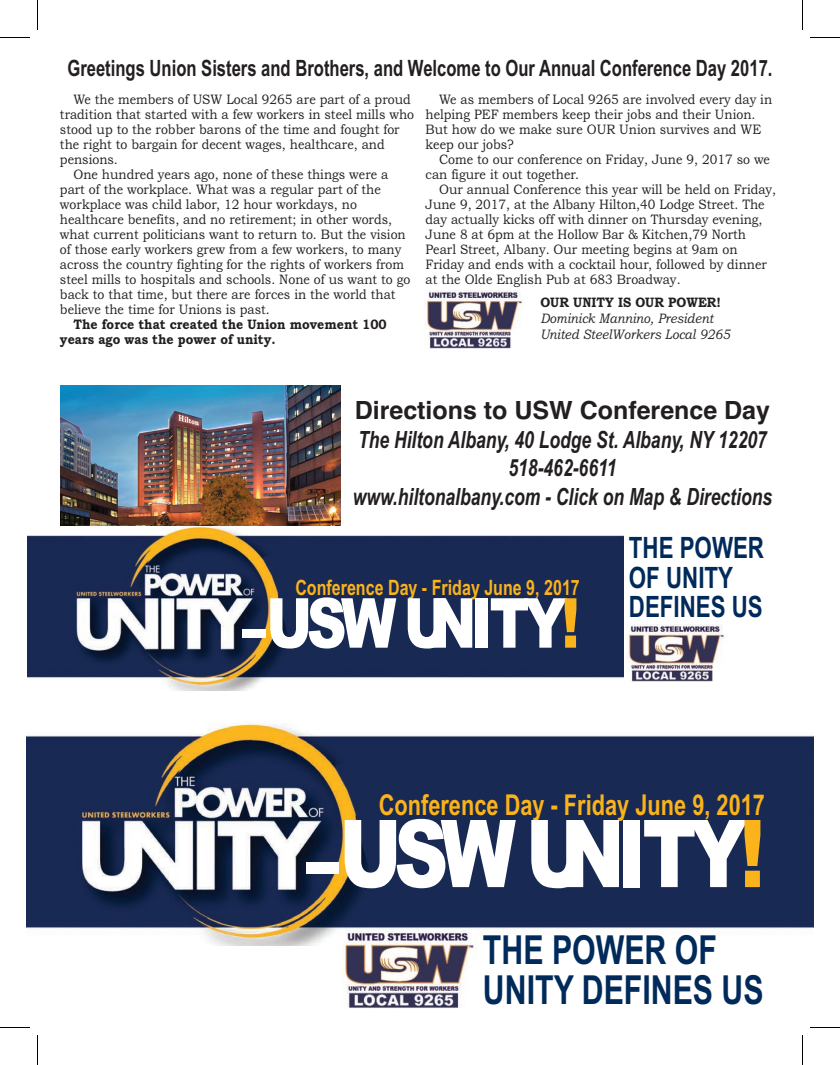
<style>
.page{position:relative;width:840px;height:1065px;background:#fff}
.page>*{position:absolute;margin:0;border:0;box-sizing:border-box;transform-origin:0 0}
.t1{font:900 93.75px "Arial";letter-spacing:-.1em;color:#fff;scale:.8 1}
.t2{font:900 69px "Arial";letter-spacing:-.1em;color:#fff;scale:.8 1}
.t3{font:700 40px/40px "Arial Narrow";color:#002a5a;scale:.92 1}
.t4{font:700 29.5px/29.5px "Arial Narrow";color:#002a5a;scale:.92 1}
.t5{font:700 28.75px "Arial Narrow";color:#fbb31b;scale:.92 1}
.t6{font:700 25px "Helvetica";color:#231f20}
.t7{font:italic 700 23.75px/28.5px "Arial Narrow";color:#231f20;text-align:center;scale:.9 1}
.t8{font:700 22.5px "Arial Narrow";color:#231f20;scale:.9 1}
.t9{font:700 21.12px "Arial Narrow";color:#fbb31b;scale:.92 1}
.t10{font:13.75px/15px "Bookman Old Style";color:#231f20;scale:.9 1}
.t11{font:700 13.75px/15px "Bookman Old Style";color:#231f20;scale:.9 1}
.t12{font:italic 13.75px/16.2px "Bookman Old Style";color:#231f20;scale:.9 1}
.s1{font-size:55.25px}
.s2{color:#fbb31b}
.s3{font-size:75px}
</style>
<div class="page">
<img style="left:60px;top:385px;width:280px;height:141px">
<img style="left:26px;top:723px;width:788px;height:223px">
<img style="left:342px;top:930px;width:135px;height:78px">
<img style="left:28px;top:526px;width:596px;height:165px">
<img style="left:627px;top:624px;width:97px;height:58px">
<img style="left:424px;top:291px;width:98px;height:58px">
<hr style="left:37px;top:0;width:1px;height:30px;background:#000">
<hr style="left:0;top:37px;width:30px;height:1px;background:#000">
<hr style="left:802px;top:0;width:1px;height:30px;background:#000">
<hr style="left:810px;top:37px;width:30px;height:1px;background:#000">
<hr style="left:37px;top:1035px;width:1px;height:30px;background:#000">
<hr style="left:0;top:1027px;width:30px;height:1px;background:#000">
<hr style="left:802px;top:1035px;width:1px;height:30px;background:#000">
<hr style="left:810px;top:1027px;width:30px;height:1px;background:#000">
<h3 class="t8" style="left:67px;top:55px;width:785px">Greetings Union Sisters and Brothers, and Welcome to Our Annual Conference Day 2017.</h3>
<p class="t10" style="left:73px;top:92px;width:376px">We the members of USW Local 9265 are part of a proud</p>
<p class="t10" style="left:60px;top:107px;width:395px">tradition that started with a few workers in steel mills who</p>
<p class="t10" style="left:60px;top:122px;width:379px">stood up to the robber barons of the time and fought for</p>
<p class="t10" style="left:60px;top:137px;width:362px">the right to bargain for decent wages, healthcare, and</p>
<p class="t10" style="left:60px;top:152px;width:66px">pensions.</p>
<p class="t10" style="left:73px;top:167px;width:351px">One hundred years ago, none of these things were a</p>
<p class="t10" style="left:60px;top:182px;width:358px">part of the workplace. What was a regular part of the</p>
<p class="t10" style="left:60px;top:197px;width:332px">workplace was child labor, 12 hour workdays, no</p>
<p class="t10" style="left:60px;top:212px;width:371px">healthcare benefits, and no retirement; in other words,</p>
<p class="t10" style="left:60px;top:227px;width:386px">what current politicians want to return to. But the vision</p>
<p class="t10" style="left:60px;top:242px;width:381px">of those early workers grew from a few workers, to many</p>
<p class="t10" style="left:60px;top:257px;width:384px">across the country fighting for the rights of workers from</p>
<p class="t10" style="left:60px;top:272px;width:391px">steel mills to hospitals and schools. None of us want to go</p>
<p class="t10" style="left:60px;top:287px;width:374px">back to that time, but there are forces in the world that</p>
<p class="t10" style="left:60px;top:302px;width:235px">believe the time for Unions is past.</p>
<p class="t11" style="left:60px;top:317px;width:365px;text-indent:14px">The force that created the Union movement 100 years ago was the power of unity.</p>
<p class="t10" style="left:426px;top:92px;width:387px;text-indent:14px">We as members of Local 9265 are involved every day in helping PEF members keep their jobs and their Union.<br>But how do we make sure OUR Union survives and WE keep our jobs?</p>
<p class="t10" style="left:426px;top:152px;width:384px;text-indent:14px">Come to our conference on Friday, June 9, 2017 so we can figure it out together.</p>
<p class="t10" style="left:426px;top:182px;width:391px;text-indent:14px">Our annual Conference this year will be held on Friday, June 9, 2017, at the Albany Hilton,40 Lodge Street. The day actually kicks off with dinner on Thursday evening, June 8 at 6pm at the Hollow Bar &amp; Kitchen,79 North Pearl Street, Albany. Our meeting begins at 9am on Friday and ends with a cocktail hour, followed by dinner at the Olde English Pub at 683 Broadway.</p>
<p class="t11" style="left:540px;top:295px;width:202px">OUR UNITY IS OUR POWER!</p>
<p class="t12" style="left:540px;top:310px;width:212px">Dominick Mannino, President<br>United SteelWorkers Local 9265</p>
<h3 class="t6" style="left:355px;top:395px;width:417px">Directions to USW Conference Day</h3>
<h3 class="t7" style="left:353px;top:425px;width:467px">The Hilton Albany, 40 Lodge St. Albany, NY 12207<br>518-462-6611<br>www.hiltonalbany.com - Click on Map &amp; Directions</h3>
<h3 class="t9" style="left:295px;top:575px;width:311px">Conference Day - Friday June 9, 2017</h3>
<h2 class="t2" style="left:240px;top:584px;width:426px"><span class="s1">-</span>USW UNITY<span class="s2">!</span></h2>
<h3 class="t4" style="left:629px;top:533px;width:148px">THE POWER<br>OF UNITY<br>DEFINES US</h3>
<h3 class="t5" style="left:379px;top:788px;width:421px">Conference Day - Friday June 9, 2017</h3>
<h1 class="t1" style="left:304px;top:800px;width:578px"><span class="s3">-</span>USW UNITY<span class="s2">!</span></h1>
<h3 class="t3" style="left:483px;top:930px;width:307px">THE POWER OF<br>UNITY DEFINES US</h3>
</div>
